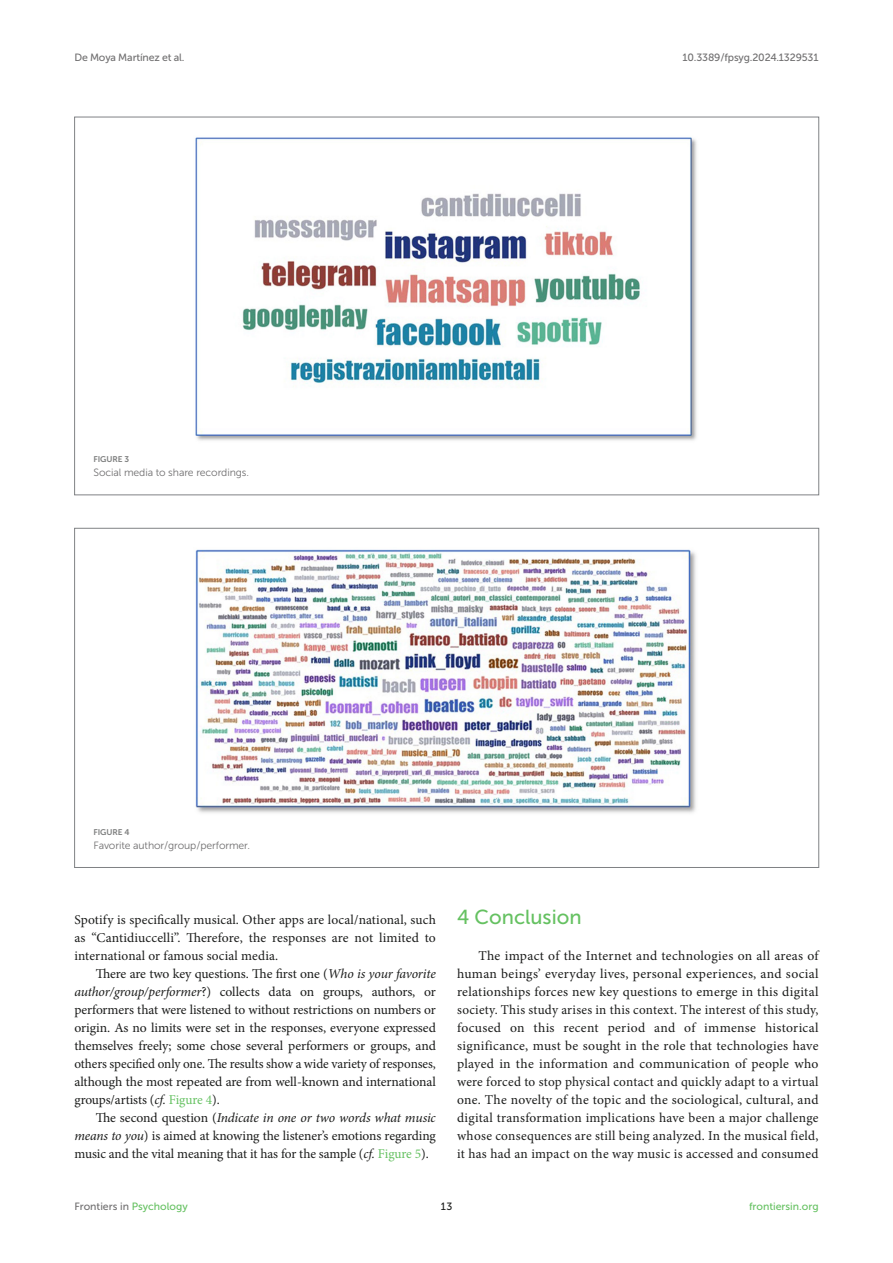
<style>
.page{position:relative;width:893px;height:1263px;background:#fff}
.page>*{position:absolute;margin:0;border:0;box-sizing:border-box;transform-origin:0 0}
.HEAD_1{font:20.25px "Museo Sans 500";color:#65c161}
.TEXT{font:13.5px/18px "Minion Pro";letter-spacing:-.005em;color:#1b1c1b;text-align:justify}
.TEXT_FLUSH{font:13.5px/18px "Minion Pro";letter-spacing:.02em;color:#1b1c1b;text-align:justify}
.t1{font:10.5px "Museo Sans 500";letter-spacing:-.015em;color:#706f70}
.FIG_LEG{font:10.5px "Museo Sans 300";letter-spacing:-.01em;color:#706f70}
.t2{font:10.5px "Museo Sans 500";color:#65c161}
.t3{font:10.5px "Museo Sans 500";color:#1b1c1b}
.FIG_HD{font:8.25px "Museo Sans 700";letter-spacing:-.01em;color:#7e7f7f}
.s1{font-style:italic}
.s2{color:#65c161}
</style>
<div class="page">
<img style="left:195px;top:137px;width:502px;height:304px">
<img style="left:195px;top:549px;width:501px;height:264px">
<p class="t1" style="left:74px;top:51px;width:111px">De Moya Martínez et al.</p>
<p class="t1" style="left:683px;top:51px;width:137px">10.3389/fpsyg.2024.1329531</p>
<p class="FIG_HD" style="left:94px;top:455px;width:37px">FIGURE 3</p>
<p class="FIG_LEG" style="left:94px;top:467px;width:157px">Social media to share recordings.</p>
<p class="FIG_HD" style="left:94px;top:827px;width:37px">FIGURE 4</p>
<p class="FIG_LEG" style="left:94px;top:839px;width:158px">Favorite author/group/performer.</p>
<p class="TEXT" style="left:74px;top:911px;width:363px">Spotify is specifically musical. Other apps are local/national, such as “Cantidiuccelli”. Therefore, the responses are not limited to international or famous social media.</p>
<p class="TEXT" style="left:74px;top:965px;width:363px;text-indent:21px">There are two key questions. The first one (<span class="s1">Who is your favorite author/group/performer</span>?) collects data on groups, authors, or performers that were listened to without restrictions on numbers or origin. As no limits were set in the responses, everyone expressed themselves freely; some chose several performers or groups, and others specified only one. The results show a wide variety of responses, although the most repeated are from well-known and international groups/artists (<span class="s1">cf.</span> <span class="s2">Figure 4</span>).</p>
<p class="TEXT" style="left:74px;top:1109px;width:363px;text-indent:21px">The second question (<span class="s1">Indicate in one or two words what music means to you</span>) is aimed at knowing the listener’s emotions regarding music and the vital meaning that it has for the sample (<span class="s1">cf.</span> <span class="s2">Figure 5</span>).</p>
<p class="HEAD_1" style="left:457px;top:906px;width:126px">4 Conclusion</p>
<p class="TEXT_FLUSH" style="left:457px;top:947px;width:363px;text-indent:21px">The impact of the Internet and technologies on all areas of human beings’ everyday lives, personal experiences, and social relationships forces new key questions to emerge in this digital society. This study arises in this context. The interest of this study, focused on this recent period and of immense historical significance, must be sought in the role that technologies have played in the information and communication of people who were forced to stop physical contact and quickly adapt to a virtual one. The novelty of the topic and the sociological, cultural, and digital transformation implications have been a major challenge whose consequences are still being analyzed. In the musical field, it has had an impact on the way music is accessed and consumed</p>
<p class="t1" style="left:74px;top:1200px;width:115px">Frontiers in <span class="s2">Psychology</span></p>
<p class="t3" style="left:441px;top:1200px;width:13px">13</p>
<p class="t2" style="left:749px;top:1200px;width:71px">frontiersin.org</p>
</div>
